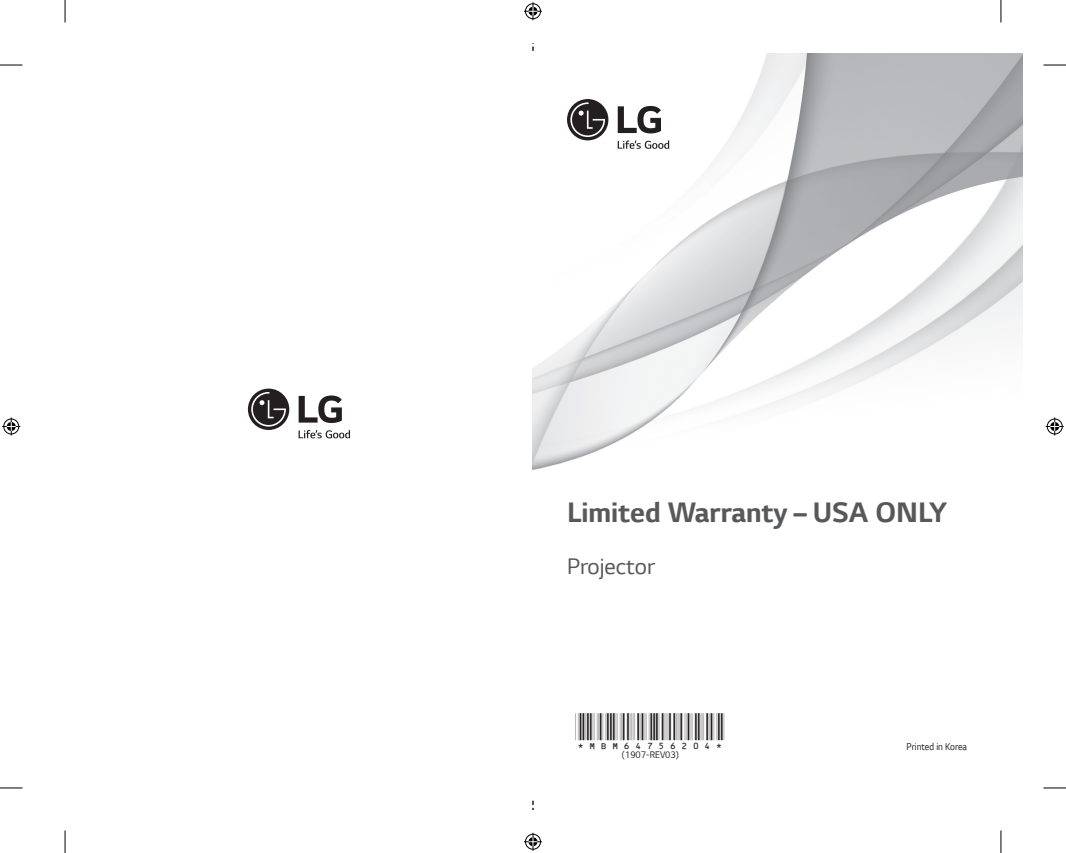
<style>
.page{position:relative;width:1066px;height:853px;background:#fff}
.page>*{position:absolute;margin:0;border:0;box-sizing:border-box;transform-origin:0 0}
.Cover_barcode{font:36px "C39 Hr P24 Dh Tt";color:#231f20}
.Cover_title_1{font:700 29.7px "LG Smart";color:#57585a}
.Cover_title_2{font:23.7px "LG Smart";color:#57585a}
.body_small_right{font:10.5px "LG Smart";color:#231f20;scale:.9 1}
.Cover_Part_number{font:9px "LG Sm Kr R";color:#231f20;scale:.95 1}
</style>
<div class="page">
<img style="left:533px;top:54px;width:489px;height:416px">
<div style="left:567px;top:99px;width:41px;height:41px;background:#231f20;border-radius:50%"></div>
<svg style="left:570px;top:102px;width:35px;height:35px"></svg>
<svg style="left:617px;top:140px;width:52px;height:9px"></svg>
<svg style="left:617px;top:106px;width:44px;height:27px"></svg>
<div style="left:248px;top:389px;width:41px;height:41px;background:#231f20;border-radius:50%"></div>
<svg style="left:251px;top:392px;width:35px;height:35px"></svg>
<svg style="left:298px;top:430px;width:52px;height:8px"></svg>
<svg style="left:298px;top:395px;width:44px;height:28px"></svg>
<svg style="left:0;top:65px;width:22px;height:1px"></svg>
<svg style="left:1043px;top:65px;width:22px;height:1px"></svg>
<svg style="left:0;top:788px;width:22px;height:1px"></svg>
<svg style="left:1043px;top:788px;width:22px;height:1px"></svg>
<svg style="left:65px;top:0;width:1px;height:23px"></svg>
<svg style="left:65px;top:830px;width:1px;height:23px"></svg>
<svg style="left:1000px;top:0;width:1px;height:23px"></svg>
<svg style="left:1000px;top:830px;width:1px;height:23px"></svg>
<svg style="left:524px;top:2px;width:18px;height:18px"></svg>
<svg style="left:524px;top:833px;width:18px;height:18px"></svg>
<svg style="left:2px;top:417px;width:18px;height:18px"></svg>
<svg style="left:1045px;top:417px;width:18px;height:18px"></svg>
<p class="Cover_title_1" style="left:567px;top:492px;width:382px">Limited Warranty – USA ONLY</p>
<p class="Cover_title_2" style="left:567px;top:550px;width:90px">Projector</p>
<p class="Cover_barcode" style="left:575px;top:713px;width:151px">*MBM64756204*</p>
<p class="Cover_Part_number" style="left:622px;top:751px;width:61px">(1907-REV03)</p>
<p class="body_small_right" style="left:906px;top:739px;width:68px">Printed in Korea</p>
</div>
